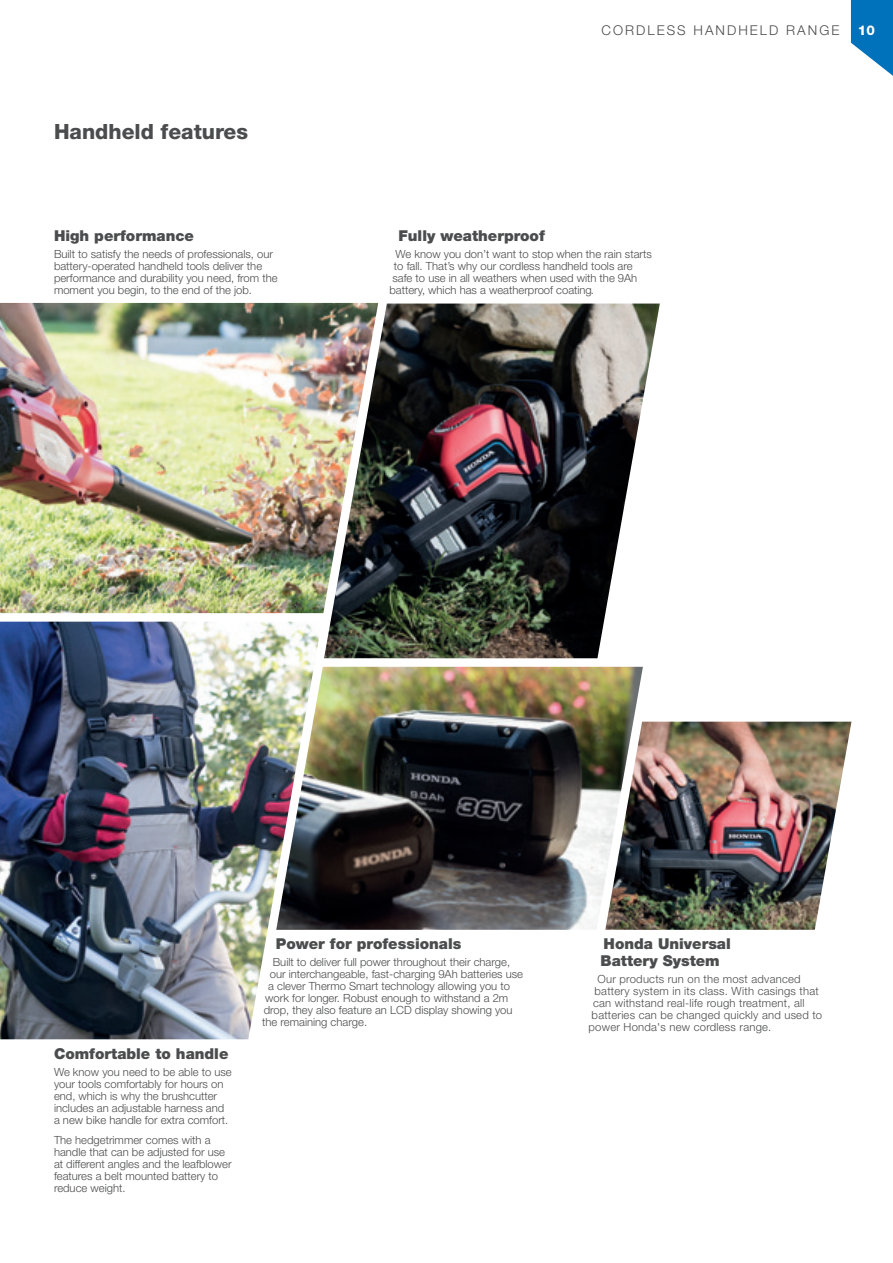
<style>
.page{position:relative;width:893px;height:1263px;background:#fff}
.page>*{position:absolute;margin:0;border:0;box-sizing:border-box;transform-origin:0 0}
.t1{font:800 21px "Helvetica Neue LT Std";color:#4b4c4d}
.t2{font:900 15px/16.5px "Helvetica Neue LT Std";color:#4b4c4d}
.t3{font:300 13.5px "Helvetica Neue LT Std";letter-spacing:.15em;color:#4b4c4d}
.t4{font:800 13.5px "Helvetica Neue LT Std";color:#fff}
.t5{font:300 11.25px/12px "Helvetica Neue LT Std";color:#4b4c4d}
.t6{font:300 11.25px "Helvetica Neue LT Std";letter-spacing:.02em;color:#4b4c4d}
</style>
<div class="page">
<img style="left:0;top:303px;width:378px;height:310px">
<img style="left:324px;top:304px;width:336px;height:354px">
<img style="left:322px;top:667px;width:321px;height:263px">
<img style="left:0;top:622px;width:322px;height:417px">
<img style="left:605px;top:722px;width:246px;height:208px">
<svg style="left:851px;top:0;width:42px;height:76px"></svg>
<h1 class="t1" style="left:54px;top:119px;width:196px">Handheld features</h1>
<h2 class="t2" style="left:54px;top:227px;width:142px">High performance</h2>
<p class="t5" style="left:54px;top:248px;width:225px">Built to satisfy the needs of professionals, our battery-operated handheld tools deliver the performance and durability you need, from the moment you begin, to the end of the job.</p>
<p class="t3" style="left:601px;top:22px;width:239px">CORDLESS HANDHELD RANGE</p>
<p class="t4" style="left:858px;top:22px;width:19px">10</p>
<h2 class="t2" style="left:398px;top:227px;width:148px">Fully weatherproof</h2>
<p class="t5" style="left:395px;top:248px;width:258px">We know you don’t want to stop when the rain starts</p>
<p class="t5" style="left:394px;top:260px;width:240px">to fall. That’s why our cordless handheld tools are</p>
<p class="t5" style="left:392px;top:272px;width:246px">safe to use in all weathers when used with the 9Ah</p>
<p class="t5" style="left:389px;top:284px;width:206px">battery, which has a weatherproof coating.</p>
<h2 class="t2" style="left:54px;top:1045px;width:176px">Comfortable to handle</h2>
<p class="t5" style="left:54px;top:1065px;width:179px">We know you need to be able to use your tools comfortably for hours on end, which is why the brushcutter includes an adjustable harness and a new bike handle for extra comfort.</p>
<p class="t5" style="left:54px;top:1134px;width:179px">The hedgetrimmer comes with a handle that can be adjusted for use at different angles and the leafblower features a belt mounted battery to reduce weight.</p>
<h2 class="t2" style="left:276px;top:935px;width:187px">Power for professionals</h2>
<p class="t5" style="left:273px;top:956px;width:239px">Built to deliver full power throughout their charge,</p>
<p class="t5" style="left:270px;top:968px;width:255px">our interchangeable, fast-charging 9Ah batteries use</p>
<p class="t5" style="left:268px;top:980px;width:243px">a clever Thermo Smart technology allowing you to</p>
<p class="t5" style="left:265px;top:992px;width:244px">work for longer. Robust enough to withstand a 2m</p>
<p class="t5" style="left:264px;top:1004px;width:250px">drop, they also feature an LCD display showing you</p>
<p class="t5" style="left:262px;top:1016px;width:106px">the remaining charge.</p>
<h2 class="t2" style="left:601px;top:935px;width:132px">Honda Universal<br>Battery System</h2>
<p class="t6" style="left:598px;top:972px;width:204px">Our products run on the most advanced</p>
<p class="t6" style="left:595px;top:984px;width:226px">battery system in its class. With casings that</p>
<p class="t6" style="left:593px;top:996px;width:213px">can withstand real-life rough treatment, all</p>
<p class="t6" style="left:592px;top:1008px;width:232px">batteries can be changed quickly and used to</p>
<p class="t6" style="left:589px;top:1020px;width:184px">power Honda's new cordless range.</p>
</div>
